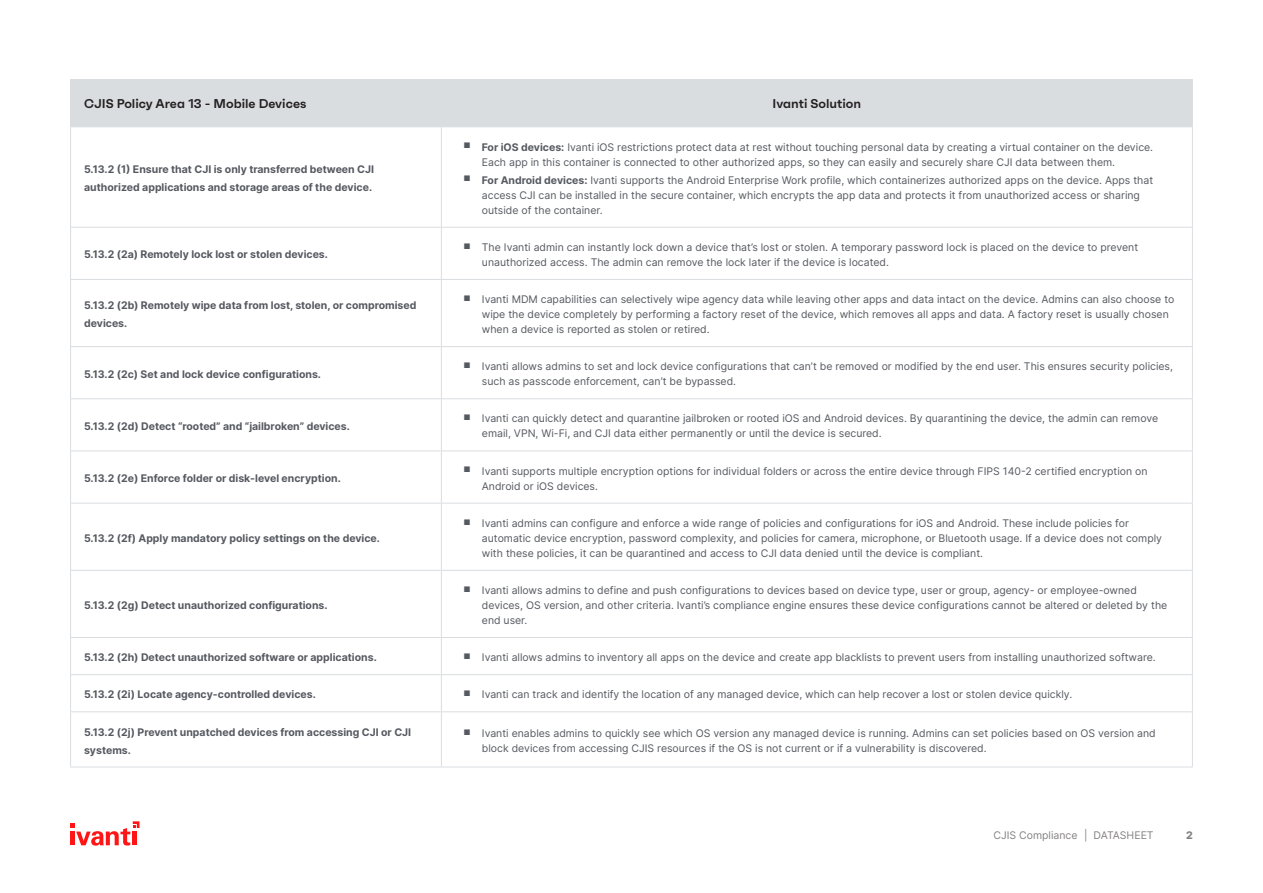
<style>
.page{position:relative;width:1263px;height:893px;background:#fff}
.page>*{position:absolute;margin:0;border:0;box-sizing:border-box;transform-origin:0 0}
.Heading_3{font:600 12.75px "Faktum";color:#231f20}
.t1{font:10.5px/15px "Inter";color:#555960}
.t2{font:700 10.5px/18px "Inter";color:#555960}
.t3{font:10.5px "Inter";color:#848182}
.t4{font:800 10.5px "Inter";color:#848182}
.s1{font-weight:700}
</style>
<div class="page">
<svg style="left:70px;top:821px;width:69px;height:25px"></svg>
<div style="left:71px;top:80px;width:1121px;height:46px;background:#dadde0"></div>
<hr style="left:70px;top:79px;width:371px;height:1px;background:#dadde0">
<hr style="left:70px;top:80px;width:1px;height:46px;background:#dadde0">
<hr style="left:441px;top:79px;width:752px;height:1px;background:#dadde0">
<hr style="left:441px;top:80px;width:1px;height:46px;background:#dadde0">
<hr style="left:1192px;top:80px;width:1px;height:46px;background:#dadde0">
<hr style="left:70px;top:126px;width:371px;height:1px;background:#dadde0">
<hr style="left:70px;top:127px;width:1px;height:100px;background:#dadde0">
<hr style="left:441px;top:126px;width:752px;height:1px;background:#dadde0">
<hr style="left:441px;top:127px;width:1px;height:100px;background:#dadde0">
<hr style="left:1192px;top:127px;width:1px;height:100px;background:#dadde0">
<hr style="left:70px;top:227px;width:371px;height:1px;background:#dadde0">
<hr style="left:70px;top:228px;width:1px;height:51px;background:#dadde0">
<hr style="left:441px;top:227px;width:752px;height:1px;background:#dadde0">
<hr style="left:441px;top:228px;width:1px;height:51px;background:#dadde0">
<hr style="left:1192px;top:228px;width:1px;height:51px;background:#dadde0">
<hr style="left:70px;top:279px;width:371px;height:1px;background:#dadde0">
<hr style="left:70px;top:280px;width:1px;height:66px;background:#dadde0">
<hr style="left:441px;top:279px;width:752px;height:1px;background:#dadde0">
<hr style="left:441px;top:280px;width:1px;height:66px;background:#dadde0">
<hr style="left:1192px;top:280px;width:1px;height:66px;background:#dadde0">
<hr style="left:70px;top:346px;width:371px;height:1px;background:#dadde0">
<hr style="left:70px;top:347px;width:1px;height:51px;background:#dadde0">
<hr style="left:441px;top:347px;width:1px;height:51px;background:#dadde0">
<hr style="left:1192px;top:347px;width:1px;height:51px;background:#dadde0">
<hr style="left:70px;top:399px;width:1px;height:52px;background:#dadde0">
<hr style="left:441px;top:399px;width:1px;height:52px;background:#dadde0">
<hr style="left:1192px;top:399px;width:1px;height:52px;background:#dadde0">
<hr style="left:70px;top:451px;width:371px;height:1px;background:#dadde0">
<hr style="left:70px;top:451px;width:1px;height:52px;background:#dadde0">
<hr style="left:441px;top:451px;width:752px;height:1px;background:#dadde0">
<hr style="left:441px;top:451px;width:1px;height:52px;background:#dadde0">
<hr style="left:1192px;top:451px;width:1px;height:52px;background:#dadde0">
<hr style="left:70px;top:503px;width:1px;height:67px;background:#dadde0">
<hr style="left:441px;top:503px;width:1px;height:67px;background:#dadde0">
<hr style="left:1192px;top:503px;width:1px;height:67px;background:#dadde0">
<hr style="left:70px;top:571px;width:1px;height:66px;background:#dadde0">
<hr style="left:441px;top:571px;width:1px;height:66px;background:#dadde0">
<hr style="left:1192px;top:571px;width:1px;height:66px;background:#dadde0">
<hr style="left:70px;top:638px;width:1px;height:36px;background:#dadde0">
<hr style="left:441px;top:638px;width:1px;height:36px;background:#dadde0">
<hr style="left:1192px;top:638px;width:1px;height:36px;background:#dadde0">
<hr style="left:70px;top:675px;width:1px;height:36px;background:#dadde0">
<hr style="left:441px;top:675px;width:1px;height:36px;background:#dadde0">
<hr style="left:1192px;top:675px;width:1px;height:36px;background:#dadde0">
<hr style="left:70px;top:712px;width:1px;height:55px;background:#dadde0">
<hr style="left:441px;top:712px;width:1px;height:55px;background:#dadde0">
<hr style="left:1192px;top:712px;width:1px;height:55px;background:#dadde0">
<hr style="left:441px;top:346px;width:752px;height:1px;background:#dadde0">
<hr style="left:70px;top:398px;width:371px;height:1px;background:#dadde0">
<hr style="left:441px;top:398px;width:752px;height:1px;background:#dadde0">
<hr style="left:70px;top:503px;width:371px;height:1px;background:#dadde0">
<hr style="left:441px;top:503px;width:752px;height:1px;background:#dadde0">
<hr style="left:70px;top:570px;width:371px;height:1px;background:#dadde0">
<hr style="left:441px;top:570px;width:752px;height:1px;background:#dadde0">
<hr style="left:70px;top:637px;width:371px;height:1px;background:#dadde0">
<hr style="left:441px;top:637px;width:752px;height:1px;background:#dadde0">
<hr style="left:70px;top:674px;width:371px;height:1px;background:#dadde0">
<hr style="left:441px;top:674px;width:752px;height:1px;background:#dadde0">
<hr style="left:70px;top:711px;width:371px;height:1px;background:#dadde0">
<hr style="left:441px;top:711px;width:752px;height:1px;background:#dadde0">
<hr style="left:70px;top:767px;width:371px;height:1px;background:#dadde0">
<hr style="left:441px;top:767px;width:752px;height:1px;background:#dadde0">
<p class="Heading_3" style="left:84px;top:96px;width:224px">CJIS Policy Area 13 - Mobile Devices</p>
<p class="Heading_3" style="left:773px;top:96px;width:90px">Ivanti Solution</p>
<p class="t2" style="left:84px;top:160px;width:291px">5.13.2 (1) Ensure that CJI is only transferred between CJI authorized applications and storage areas of the device.</p>
<p class="t1" style="left:482px;top:139px;width:673px;text-indent:-18px"><sup>■</sup> <span class="s1">For iOS devices:</span> Ivanti iOS restrictions protect data at rest without touching personal data by creating a virtual container on the device.<br>Each app in this container is connected to other authorized apps, so they can easily and securely share CJI data between them.</p>
<p class="t1" style="left:482px;top:172px;width:673px;text-indent:-18px"><sup>■</sup> <span class="s1">For Android devices:</span> Ivanti supports the Android Enterprise Work profile, which containerizes authorized apps on the device. Apps that access CJI can be installed in the secure container, which encrypts the app data and protects it from unauthorized access or sharing outside of the container.</p>
<p class="t2" style="left:84px;top:245px;width:245px">5.13.2 (2a) Remotely lock lost or stolen devices.</p>
<p class="t1" style="left:482px;top:239px;width:658px;text-indent:-18px"><sup>■</sup> The Ivanti admin can instantly lock down a device that’s lost or stolen. A temporary password lock is placed on the device to prevent unauthorized access. The admin can remove the lock later if the device is located.</p>
<p class="t2" style="left:84px;top:296px;width:334px">5.13.2 (2b) Remotely wipe data from lost, stolen, or compromised devices.</p>
<p class="t1" style="left:482px;top:292px;width:694px;text-indent:-18px"><sup>■</sup> Ivanti MDM capabilities can selectively wipe agency data while leaving other apps and data intact on the device. Admins can also choose to wipe the device completely by performing a factory reset of the device, which removes all apps and data. A factory reset is usually chosen when a device is reported as stolen or retired.</p>
<p class="t2" style="left:84px;top:365px;width:238px">5.13.2 (2c) Set and lock device configurations.</p>
<p class="t1" style="left:482px;top:359px;width:693px;text-indent:-18px"><sup>■</sup> Ivanti allows admins to set and lock device configurations that can’t be removed or modified by the end user. This ensures security policies, such as passcode enforcement, can’t be bypassed.</p>
<p class="t2" style="left:84px;top:417px;width:267px">5.13.2 (2d) Detect “rooted” and “jailbroken” devices.</p>
<p class="t1" style="left:482px;top:411px;width:678px;text-indent:-18px"><sup>■</sup> Ivanti can quickly detect and quarantine jailbroken or rooted iOS and Android devices. By quarantining the device, the admin can remove email, VPN, Wi-Fi, and CJI data either permanently or until the device is secured.</p>
<p class="t2" style="left:84px;top:469px;width:258px">5.13.2 (2e) Enforce folder or disk-level encryption.</p>
<p class="t1" style="left:482px;top:463px;width:667px;text-indent:-18px"><sup>■</sup> Ivanti supports multiple encryption options for individual folders or across the entire device through FIPS 140-2 certified encryption on<br>Android or iOS devices.</p>
<p class="t2" style="left:84px;top:529px;width:297px">5.13.2 (2f) Apply mandatory policy settings on the device.</p>
<p class="t2" style="left:84px;top:596px;width:245px">5.13.2 (2g) Detect unauthorized configurations.</p>
<p class="t1" style="left:482px;top:515px;width:682px;text-indent:-18px"><sup>■</sup> Ivanti admins can configure and enforce a wide range of policies and configurations for iOS and Android. These include policies for automatic device encryption, password complexity, and policies for camera, microphone, or Bluetooth usage. If a device does not comply with these policies, it can be quarantined and access to CJI data denied until the device is compliant.</p>
<p class="t1" style="left:482px;top:582px;width:687px;text-indent:-18px"><sup>■</sup> Ivanti allows admins to define and push configurations to devices based on device type, user or group, agency- or employee-owned devices, OS version, and other criteria. Ivanti’s compliance engine ensures these device configurations cannot be altered or deleted by the end user.</p>
<p class="t2" style="left:84px;top:648px;width:294px">5.13.2 (2h) Detect unauthorized software or applications.</p>
<p class="t1" style="left:463px;top:650px;width:694px"><sup>■</sup> Ivanti allows admins to inventory all apps on the device and create app blacklists to prevent users from installing unauthorized software.</p>
<p class="t2" style="left:84px;top:685px;width:233px">5.13.2 (2i) Locate agency-controlled devices.</p>
<p class="t1" style="left:463px;top:687px;width:610px"><sup>■</sup> Ivanti can track and identify the location of any managed device, which can help recover a lost or stolen device quickly.</p>
<p class="t2" style="left:84px;top:722px;width:329px">5.13.2 (2j) Prevent unpatched devices from accessing CJI or CJI systems.</p>
<p class="t1" style="left:482px;top:725px;width:675px;text-indent:-18px"><sup>■</sup> Ivanti enables admins to quickly see which OS version any managed device is running. Admins can set policies based on OS version and block devices from accessing CJIS resources if the OS is not current or if a vulnerability is discovered.</p>
<p class="t3" style="left:993px;top:828px;width:162px">CJIS Compliance | DATASHEET</p>
<p class="t4" style="left:1186px;top:828px;width:8px">2</p>
</div>
